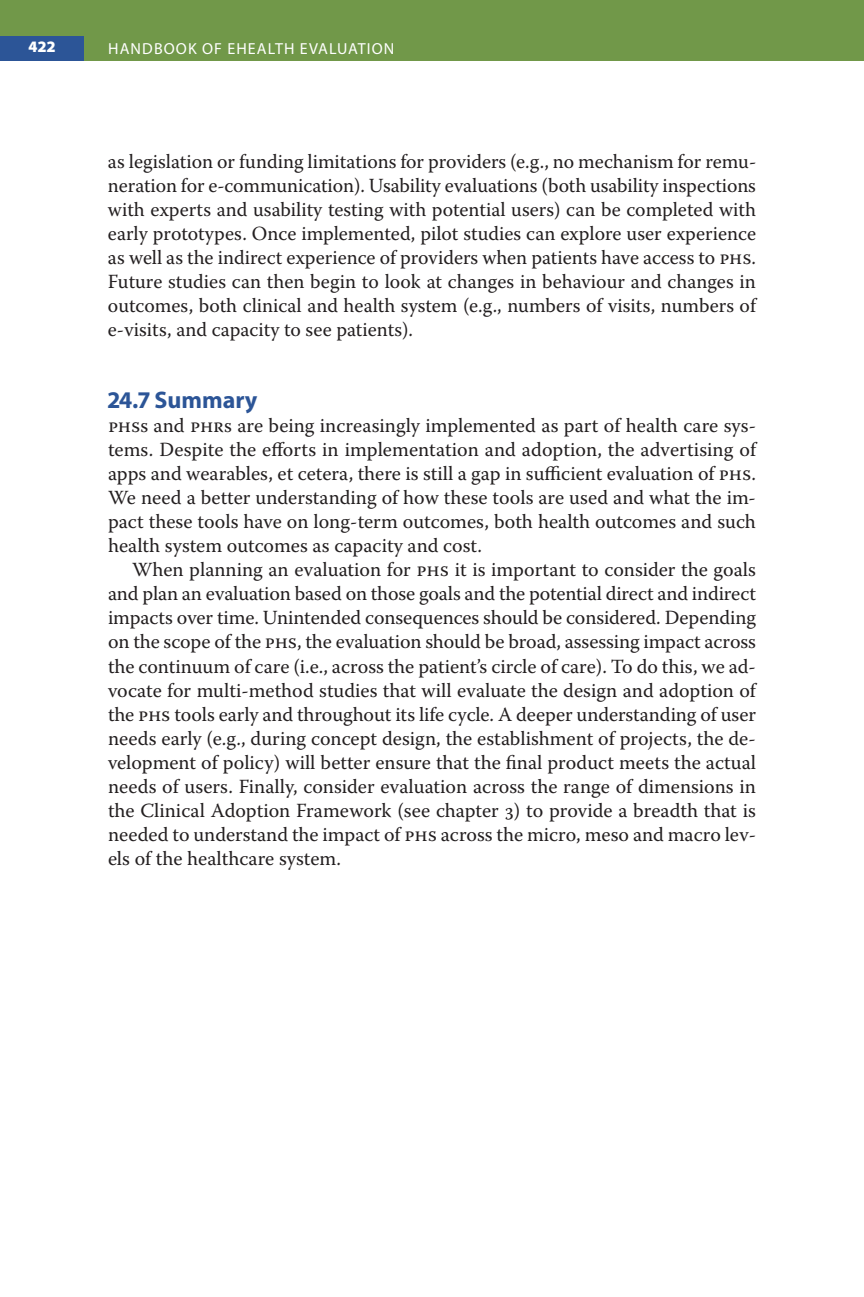
<style>
.page{position:relative;width:864px;height:1297px;background:#fff}
.page>*{position:absolute;margin:0;border:0;box-sizing:border-box;transform-origin:0 0}
.t1{font:700 24px "Myriad Pro";color:#2c5597}
.t2{font:20px/24px "Warnock Pro";color:#231f20;text-align:justify}
.t3{font:16px "Myriad Pro";letter-spacing:.07em;color:#fff}
.t4{font:900 16px "Myriad Pro";color:#fff}
</style>
<div class="page">
<div style="left:0;top:0;width:864px;height:60px;background:#719849"></div>
<div style="left:0;top:36px;width:84px;height:24px;background:#2c5597"></div>
<p class="t4" style="left:29px;top:41px;width:28px">&lt;&gt;&gt;</p>
<p class="t3" style="left:108px;top:42px;width:288px">HANDBOOK OF EHEALTH EVALUATION</p>
<p class="t2" style="left:108px;top:151px;width:650px">as legislation or funding limitations for providers (e.g., no mechanism for remu&shy;neration for e-communication). Usability evaluations (both usability inspections with experts and usability testing with potential users) can be completed with early prototypes. Once implemented, pilot studies can explore user experience as well as the indirect experience of providers when patients have access to PHS.<br>Future studies can then begin to look at changes in behaviour and changes in outcomes, both clinical and health system (e.g., numbers of visits, numbers of e-visits, and capacity to see patients).</p>
<p class="t1" style="left:108px;top:391px;width:151px">24.7 Summary</p>
<p class="t2" style="left:108px;top:415px;width:650px">PHSs and PHRs are being increasingly implemented as part of health care sys&shy;tems. Despite the efforts in implementation and adoption, the advertising of apps and wearables, et cetera, there is still a gap in sufficient evaluation of PHS.<br>We need a better understanding of how these tools are used and what the im&shy;pact these tools have on long-term outcomes, both health outcomes and such health system outcomes as capacity and cost.</p>
<p class="t2" style="left:108px;top:559px;width:650px;text-indent:24px">When planning an evaluation for PHS it is important to consider the goals and plan an evaluation based on those goals and the potential direct and indirect impacts over time. Unintended consequences should be considered. Depending on the scope of the PHS, the evaluation should be broad, assessing impact across the continuum of care (i.e., across the patient’s circle of care). To do this, we ad&shy;vocate for multi-method studies that will evaluate the design and adoption of the PHS tools early and throughout its life cycle. A deeper understanding of user needs early (e.g., during concept design, the establishment of projects, the de&shy;velopment of policy) will better ensure that the final product meets the actual needs of users. Finally, consider evaluation across the range of dimensions in the Clinical Adoption Framework (see chapter 3) to provide a breadth that is needed to understand the impact of PHS across the micro, meso and macro lev&shy;els of the healthcare system.</p>
</div>
